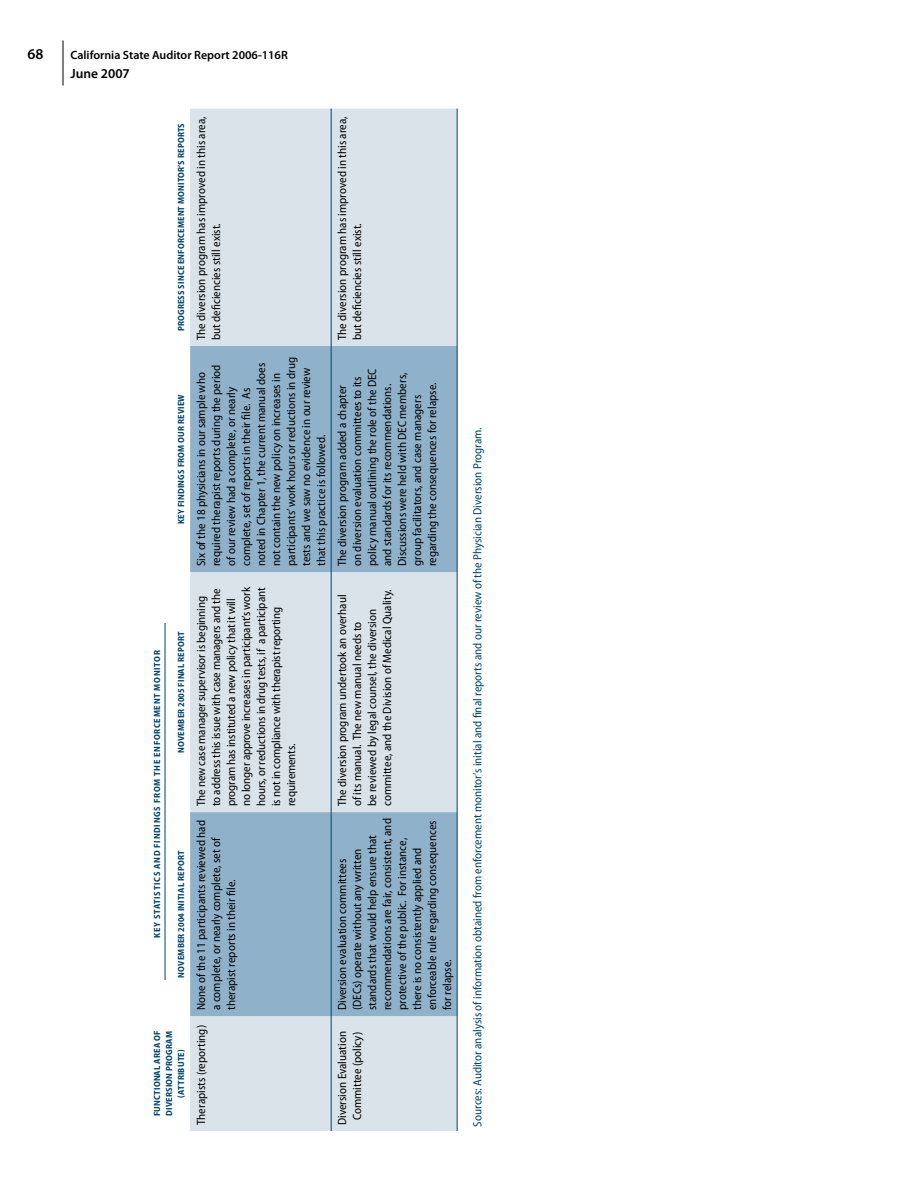
<style>
.page{position:relative;width:918px;height:1188px;background:#fff}
.page>*{position:absolute;margin:0;border:0;box-sizing:border-box;transform-origin:0 0}
.t1{font:600 15px "Myriad Pro";color:#000}
.t2{font:600 13.5px "Myriad Pro";color:#000}
.t3{font:semi-condensed 12px/15px "Myriad Pro";color:#000}
.t4{font:semi-condensed 12px "Myriad Pro";color:#00446a}
.t5{font:600 12px "Myriad Pro";color:#000}
.t6{font:700 semi-condensed 9px/12px "Myriad Pro";letter-spacing:.02em;color:#00446a;text-align:center}
.t7{font:700 semi-condensed 9px "Myriad Pro";letter-spacing:.08em;color:#00446a}
</style>
<div class="page">
<hr style="left:63px;top:40px;width:1px;height:46px;background:#000">
<div style="left:190px;top:109px;width:267px;height:1022px;background:#d9e3e9"></div>
<svg style="left:190px;top:346px;width:267px;height:670px;background:#a9c2d4"></svg>
<hr style="left:331px;top:1016px;width:1px;height:115px;background:#00446a">
<hr style="left:331px;top:812px;width:1px;height:204px;background:#00446a">
<hr style="left:331px;top:572px;width:1px;height:240px;background:#00446a">
<hr style="left:331px;top:346px;width:1px;height:226px;background:#00446a">
<hr style="left:331px;top:109px;width:1px;height:237px;background:#00446a">
<hr style="left:457px;top:1016px;width:1px;height:115px;background:#00446a">
<hr style="left:457px;top:812px;width:1px;height:204px;background:#00446a">
<hr style="left:457px;top:572px;width:1px;height:240px;background:#00446a">
<hr style="left:457px;top:346px;width:1px;height:226px;background:#00446a">
<hr style="left:457px;top:109px;width:1px;height:237px;background:#00446a">
<hr style="left:165px;top:623px;width:1px;height:357px;background:#00446a">
<p class="t1" style="left:27px;top:44px;width:17px">68</p>
<p class="t5" style="left:70px;top:47px;width:219px">California State Auditor Report 2006-116R</p>
<p class="t2" style="left:70px;top:65px;width:61px">June 2007</p>
<p class="t6" style="left:175px;top:331px;width:210px;rotate:-90deg">Progress Since Enforcement Monitor’s Reports</p>
<p class="t6" style="left:175px;top:524px;width:131px;rotate:-90deg">Key Findings from Our Review</p>
<p class="t7" style="left:152px;top:938px;width:290px;rotate:-90deg">Key Statistics and Findings from the Enforcement Monitor</p>
<p class="t6" style="left:175px;top:753px;width:123px;rotate:-90deg">November 2005 Final Report</p>
<p class="t6" style="left:175px;top:978px;width:128px;rotate:-90deg">November 2004 Initial Report</p>
<p class="t6" style="left:151px;top:1116px;width:87px;rotate:-90deg">Functional Area of<br>Diversion Program (Attribute)</p>
<p class="t3" style="left:194px;top:340px;width:225px;rotate:-90deg">The diversion program has improved in this area, but deficiencies still exist.</p>
<p class="t3" style="left:194px;top:566px;width:210px;rotate:-90deg">Six of the 1 8 physicians in our sample who required therapist reports during the period of our review had a complete, or nearly complete, set of reports in their file. As noted in Chapter 1 , the current manual does not contain the new policy on increases in participants’ work hours or reductions in drug tests and we saw no evidence in our review that this practice is followed.</p>
<p class="t3" style="left:194px;top:806px;width:221px;rotate:-90deg">The new case manager supervisor is beginning to address this issue with case managers and the program has instituted a new policy that it will no longer approve increases in participant’s work hours, or reductions in drug tests, if a participant is not in compliance with therapist reporting requirements.</p>
<p class="t3" style="left:194px;top:1010px;width:191px;rotate:-90deg">None of the 11 participants reviewed had a complete, or nearly complete, set of therapist reports in their file.</p>
<p class="t3" style="left:194px;top:1125px;width:101px;rotate:-90deg">Therapists (reporting)</p>
<p class="t3" style="left:335px;top:340px;width:225px;rotate:-90deg">The diversion program has improved in this area, but deficiencies still exist.</p>
<p class="t3" style="left:335px;top:566px;width:199px;rotate:-90deg">The diversion program added a chapter<br>on diversion evaluation committees to its policy manual outlining the role of the DEC and standards for its recommendations.<br>Discussions were held with DEC members, group facilitators, and case managers regarding the consequences for relapse.</p>
<p class="t3" style="left:335px;top:806px;width:218px;rotate:-90deg">The diversion program undertook an overhaul of its manual. The new manual needs to<br>be reviewed by legal counsel, the diversion committee, and the Division of Medical Quality.</p>
<p class="t3" style="left:335px;top:1010px;width:193px;rotate:-90deg">Diversion evaluation committees<br>(DECs) operate without any written standards that would help ensure that recommendations are fair, consistent, and protective of the public. For instance, there is no consistently applied and enforceable rule regarding consequences for relapse.</p>
<p class="t3" style="left:335px;top:1125px;width:95px;text-align:center;rotate:-90deg">Diversion Evaluation<br>Committee (policy)</p>
<p class="t4" style="left:471px;top:1126px;width:701px;rotate:-90deg">Sources: Auditor analysis of information obtained from enforcement monitor’s initial and final reports and our review of the Physician Diversion Program.</p>
</div>
